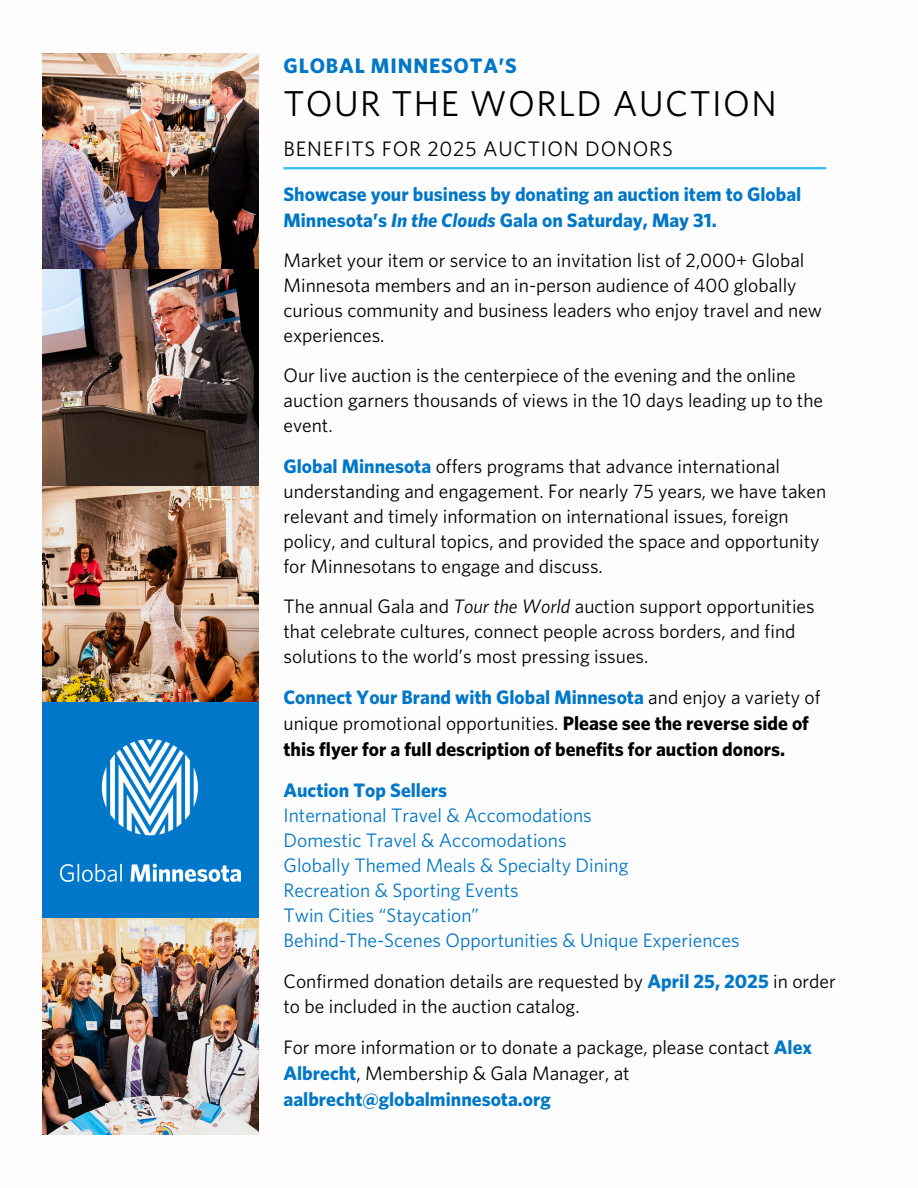
<style>
.page{position:relative;width:918px;height:1188px;background:#fff}
.page>*{position:absolute;margin:0;border:0;box-sizing:border-box;transform-origin:0 0}
.t1{font:36px "Whitney";letter-spacing:.04em;color:#000}
.t2{font:21px "Whitney";letter-spacing:.04em;color:#000}
.t3{font:700 21px "Whitney";letter-spacing:.04em;color:#0077c8}
.t4{font:19.5px/25px "Whitney";color:#000}
.t5{font:19.5px "Whitney";color:#0077c8}
.t6{font:700 19.5px/26px "Whitney";color:#000}
.t7{font:700 19.5px/26px "Whitney";color:#0077c8}
.s1{font-style:italic}
.s2{font-weight:700;color:#0077c8}
.s3{color:#0077c8}
.s4{font-weight:400}
</style>
<div class="page">
<img style="left:42px;top:53px;width:217px;height:649px">
<div style="left:42px;top:702px;width:217px;height:217px;background:#0077c8"></div>
<img style="left:60px;top:739px;width:180px;height:143px">
<img style="left:42px;top:919px;width:217px;height:216px">
<hr style="left:284px;top:167px;width:542px;height:2px;background:#28bef0">
<p class="t3" style="left:284px;top:53px;width:235px">GLOBAL MINNESOTA’S</p>
<p class="t1" style="left:284px;top:82px;width:495px">TOUR THE WORLD AUCTION</p>
<p class="t2" style="left:284px;top:137px;width:391px">BENEFITS FOR 2025 AUCTION DONORS</p>
<h1 class="t7" style="left:284px;top:180px;width:519px">Showcase your business by donating an auction item to Global<br>Minnesota’s <span class="s1">In the Clouds</span> Gala on Saturday, May 31.</h1>
<p class="t4" style="left:284px;top:247px;width:540px">Market your item or service to an invitation list of 2,000+ Global Minnesota members and an in-person audience of 400 globally curious community and business leaders who enjoy travel and new experiences.</p>
<p class="t4" style="left:284px;top:362px;width:541px">Our live auction is the centerpiece of the evening and the online auction garners thousands of views in the 10 days leading up to the event.</p>
<p class="t4" style="left:284px;top:453px;width:544px"><span class="s2">Global Minnesota</span> offers programs that advance international understanding and engagement. For nearly 75 years, we have taken relevant and timely information on international issues, foreign policy, and cultural topics, and provided the space and opportunity for Minnesotans to engage and discuss.</p>
<p class="t4" style="left:284px;top:593px;width:533px">The annual Gala and <span class="s1">Tour the World</span> auction support opportunities that celebrate cultures, connect people across borders, and find solutions to the world’s most pressing issues.</p>
<p class="t6" style="left:284px;top:683px;width:539px"><span class="s3">Connect Your Brand with Global Minnesota</span> <span class="s4">and enjoy a variety of unique promotional opportunities.</span> Please see the reverse side of this flyer for a full description of benefits for auction donors.</p>
<p class="t7" style="left:284px;top:776px;width:165px">Auction Top Sellers</p>
<p class="t5" style="left:284px;top:803px;width:310px">International Travel &amp; Accomodations</p>
<p class="t5" style="left:284px;top:828px;width:285px">Domestic Travel &amp; Accomodations</p>
<p class="t5" style="left:284px;top:853px;width:346px">Globally Themed Meals &amp; Specialty Dining</p>
<p class="t5" style="left:284px;top:878px;width:237px">Recreation &amp; Sporting Events</p>
<p class="t5" style="left:284px;top:903px;width:197px">Twin Cities “Staycation”</p>
<p class="t5" style="left:284px;top:928px;width:458px">Behind-The-Scenes Opportunities &amp; Unique Experiences</p>
<p class="t4" style="left:284px;top:968px;width:554px">Confirmed donation details are requested by <span class="s2">April 25, 2025</span> in order to be included in the auction catalog.</p>
<p class="t4" style="left:284px;top:1034px;width:530px;line-height:26px">For more information or to donate a package, please contact <span class="s2">Alex<br>Albrecht</span>, Membership &amp; Gala Manager, at <span class="s2">aalbrecht@globalminnesota.org</span></p>
</div>
